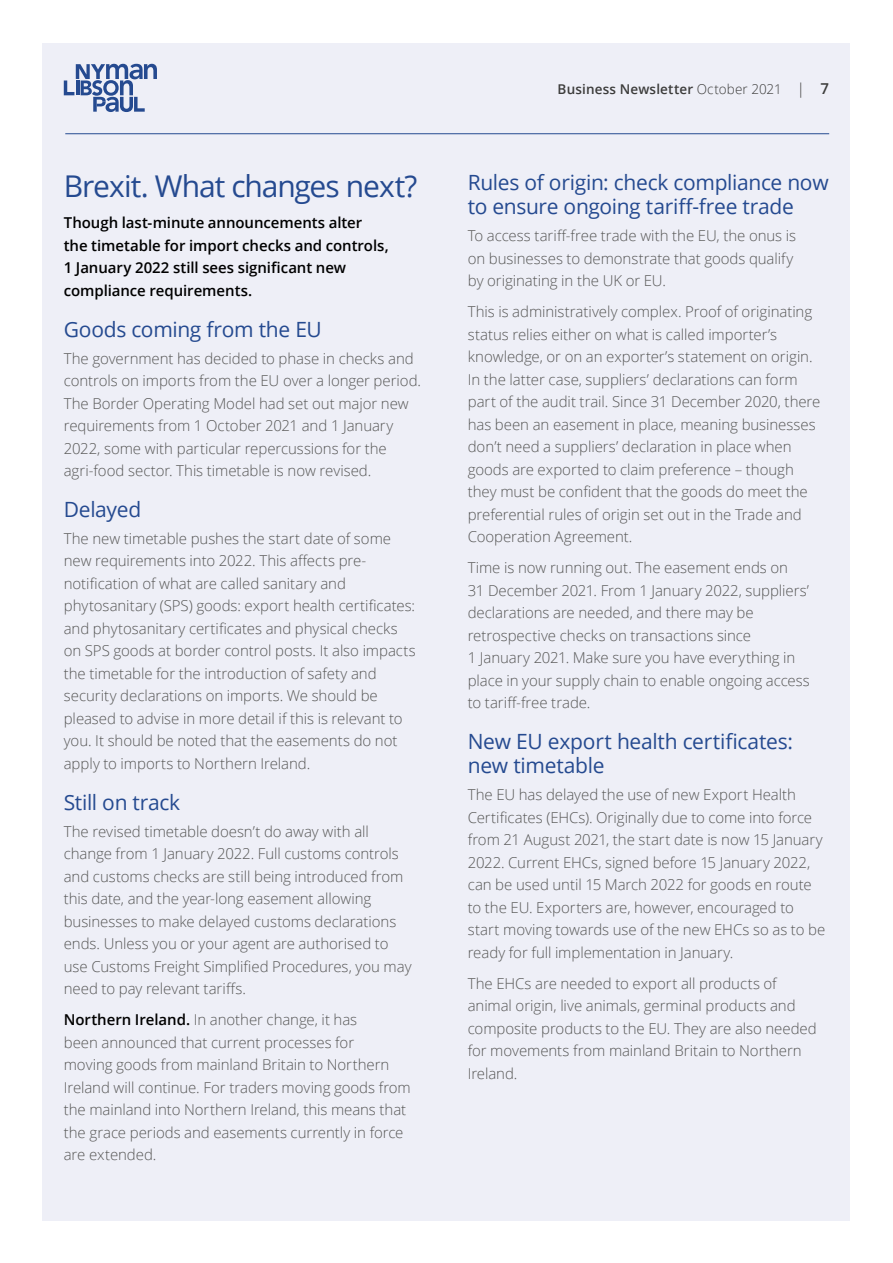
<style>
.page{position:relative;width:893px;height:1263px;background:#fff}
.page>*{position:absolute;margin:0;border:0;box-sizing:border-box;transform-origin:0 0}
.Body{font:30px "Open Sans";letter-spacing:-.035em;color:#254a90}
.Head3{font:21px/24px "Open Sans";letter-spacing:-.015em;color:#254a90}
.Body-2{font:300 15px/22.5px "Open Sans";letter-spacing:-.005em;color:#575756}
.first_para{font:600 15px/22.5px "Open Sans";letter-spacing:-.005em;color:#000}
.t1{font:600 13.5px "Open Sans";letter-spacing:.015em;color:#3c3c3b}
.s1{font-weight:600;color:#000}
.s2{font-weight:300}
.s3{font-weight:300;font-size:15px}
.s4{font-size:15px}
</style>
<div class="page">
<div style="left:43px;top:43px;width:807px;height:1177px;background:#eeeff7"></div>
<svg style="left:64px;top:64px;width:93px;height:48px"></svg>
<hr style="left:65px;top:133px;width:764px;height:1px;background:#254a90">
<p class="Body" style="left:64px;top:166px;width:355px">Brexit. What changes next?</p>
<p class="first_para" style="left:64px;top:211px;width:326px">Though last-minute announcements alter the timetable for import checks and controls, 1 January 2022 still sees significant new compliance requirements.</p>
<p class="Head3" style="left:64px;top:317px;width:260px">Goods coming from the EU</p>
<p class="Body-2" style="left:64px;top:346px;width:359px">The government has decided to phase in checks and controls on imports from the EU over a longer period.<br>The Border Operating Model had set out major new requirements from 1 October 2021 and 1 January 2022, some with particular repercussions for the agri-food sector. This timetable is now revised.</p>
<p class="Head3" style="left:64px;top:497px;width:79px">Delayed</p>
<p class="Body-2" style="left:64px;top:527px;width:354px">The new timetable pushes the start date of some new requirements into 2022. This affects pre&shy;notification of what are called sanitary and phytosanitary (SPS) goods: export health certificates: and phytosanitary certificates and physical checks on SPS goods at border control posts. It also impacts the timetable for the introduction of safety and security declarations on imports. We should be pleased to advise in more detail if this is relevant to you. It should be noted that the easements do not apply to imports to Northern Ireland.</p>
<p class="Head3" style="left:64px;top:790px;width:118px">Still on track</p>
<p class="Body-2" style="left:64px;top:819px;width:349px">The revised timetable doesn’t do away with all change from 1 January 2022. Full customs controls and customs checks are still being introduced from this date, and the year-long easement allowing businesses to make delayed customs declarations ends. Unless you or your agent are authorised to use Customs Freight Simplified Procedures, you may need to pay relevant tariffs.</p>
<p class="Body-2" style="left:64px;top:1008px;width:349px"><span class="s1">Northern Ireland.</span> In another change, it has<br>been announced that current processes for<br>moving goods from mainland Britain to Northern Ireland will continue. For traders moving goods from the mainland into Northern Ireland, this means that the grace periods and easements currently in force are extended.</p>
<p class="t1" style="left:557px;top:79px;width:273px">Business Newsletter <span class="s2">October 2021</span> <span class="s3">|</span> <span class="s4">7</span></p>
<p class="Head3" style="left:468px;top:170px;width:362px">Rules of origin: check compliance now to ensure ongoing tariff-free trade</p>
<p class="Body-2" style="left:468px;top:224px;width:330px">To access tariff-free trade with the EU, the onus is on businesses to demonstrate that goods qualify by originating in the UK or EU.</p>
<p class="Body-2" style="left:468px;top:300px;width:354px">This is administratively complex. Proof of originating status relies either on what is called importer’s knowledge, or on an exporter’s statement on origin.<br>In the latter case, suppliers’ declarations can form part of the audit trail. Since 31 December 2020, there has been an easement in place, meaning businesses don’t need a suppliers’ declaration in place when goods are exported to claim preference – though they must be confident that the goods do meet the preferential rules of origin set out in the Trade and Cooperation Agreement.</p>
<p class="Body-2" style="left:468px;top:556px;width:344px">Time is now running out. The easement ends on<br>31 December 2021. From 1 January 2022, suppliers’ declarations are needed, and there may be retrospective checks on transactions since<br>1 January 2021. Make sure you have everything in place in your supply chain to enable ongoing access to tariff-free trade.</p>
<p class="Head3" style="left:468px;top:729px;width:327px">New EU export health certificates: new timetable</p>
<p class="Body-2" style="left:468px;top:783px;width:359px">The EU has delayed the use of new Export Health Certificates (EHCs). Originally due to come into force from 21 August 2021, the start date is now 15 January 2022. Current EHCs, signed before 15 January 2022, can be used until 15 March 2022 for goods en route to the EU. Exporters are, however, encouraged to start moving towards use of the new EHCs so as to be ready for full implementation in January.</p>
<p class="Body-2" style="left:468px;top:971px;width:351px">The EHCs are needed to export all products of animal origin, live animals, germinal products and composite products to the EU. They are also needed for movements from mainland Britain to Northern Ireland.</p>
</div>
